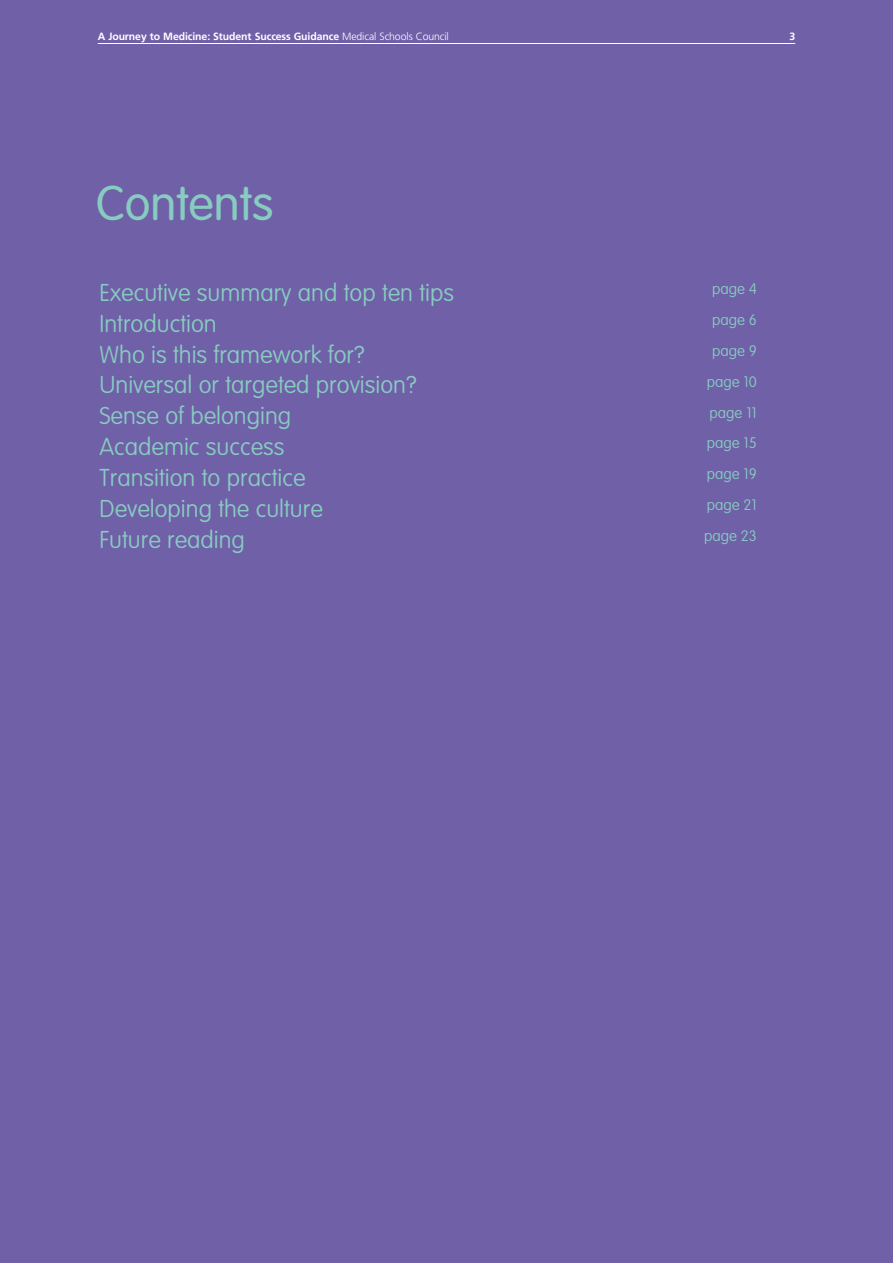
<style>
.page{position:relative;width:893px;height:1263px;background:#6f60a8}
.page>*{position:absolute;margin:0;border:0;box-sizing:border-box;transform-origin:0 0}
.t1{font:300 48px "VAG Rounded";color:#88cbc0}
.t2{font:100 24px "VAG Rounded";color:#88cbc0}
.t3{font:100 15px "VAG Rounded";color:#88cbc0}
.t4{font:700 10.5px "Frutiger";letter-spacing:-.01em;color:#fff}
.s1{font-weight:300}
</style>
<div class="page">
<hr style="left:98px;top:43px;width:697px;height:1px;background:#fff">
<p class="t4" style="left:98px;top:30px;width:353px">A Journey to Medicine: Student Success Guidance <span class="s1">Medical Schools Council</span></p>
<p class="t4" style="left:789px;top:30px;width:7px">3</p>
<h1 class="t1" style="left:96px;top:176px;width:179px">Contents</h1>
<p class="t2" style="left:100px;top:279px;width:356px">Executive summary and top ten tips</p>
<p class="t3" style="left:712px;top:280px;width:46px">page 4</p>
<p class="t2" style="left:100px;top:310px;width:119px">Introduction</p>
<p class="t3" style="left:712px;top:311px;width:46px">page 6</p>
<p class="t2" style="left:100px;top:340px;width:267px">Who is this framework for?</p>
<p class="t3" style="left:712px;top:342px;width:46px">page 9</p>
<p class="t2" style="left:100px;top:371px;width:319px">Universal or targeted provision?</p>
<p class="t3" style="left:707px;top:373px;width:52px">page 10</p>
<p class="t2" style="left:100px;top:402px;width:193px">Sense of belonging</p>
<p class="t3" style="left:710px;top:404px;width:49px">page 11</p>
<p class="t2" style="left:100px;top:433px;width:186px">Academic success</p>
<p class="t3" style="left:707px;top:434px;width:52px">page 15</p>
<p class="t2" style="left:100px;top:464px;width:207px">Transition to practice</p>
<p class="t3" style="left:707px;top:465px;width:52px">page 19</p>
<p class="t2" style="left:100px;top:495px;width:225px">Developing the culture</p>
<p class="t3" style="left:707px;top:496px;width:52px">page 21</p>
<p class="t2" style="left:100px;top:525px;width:147px">Future reading</p>
<p class="t3" style="left:704px;top:527px;width:54px">page 23</p>
</div>
